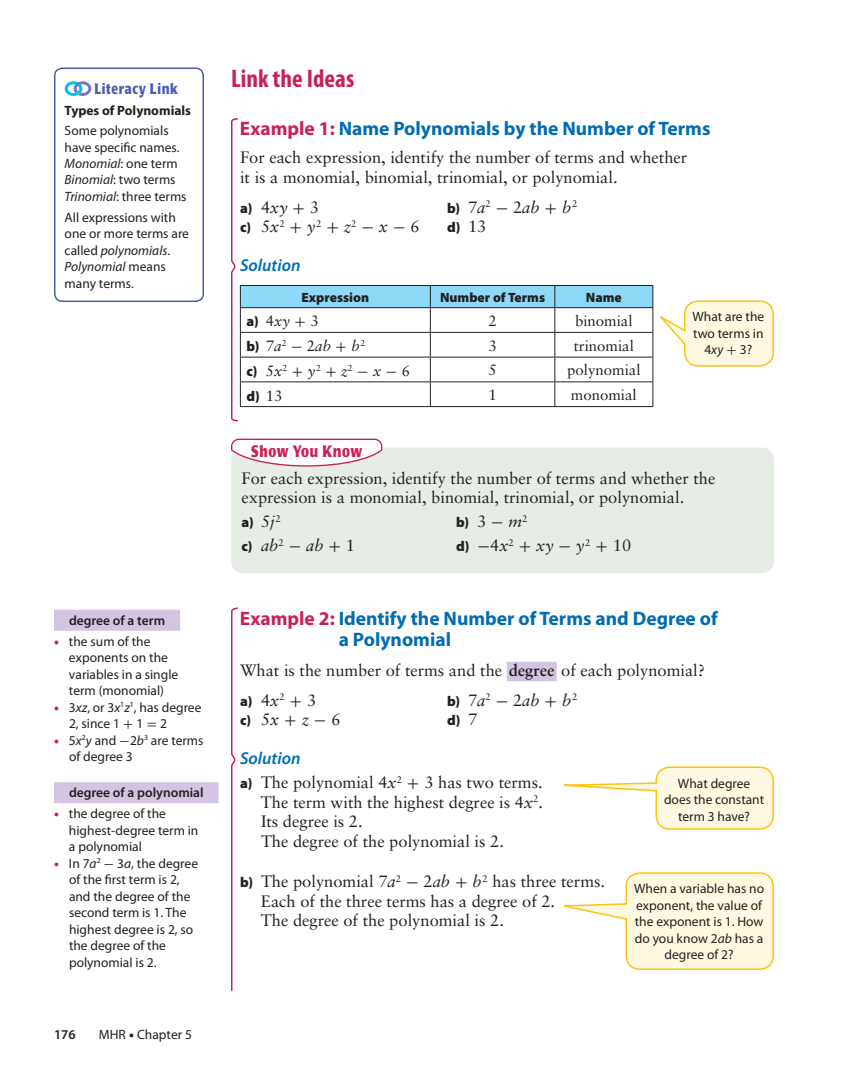
<style>
.page{position:relative;width:864px;height:1080px;background:#fff}
.page>*{position:absolute;margin:0;border:0;box-sizing:border-box;transform-origin:0 0}
.t1{font:700 condensed 25.5px "Myriad Pro";color:#c82254}
.t2{font:700 19.5px/21px "Myriad Pro";color:#006cb2}
.t3{font:italic 600 17.25px "Myriad Pro";color:#006cb2}
.t4{font:16.5px/19.5px "Sabon";color:#231f20}
.t5{font:italic 16.5px "Sabon";color:#231f20}
.t6{font:16.5px "Uni Math";color:#231f20}
.t7{font:700 16.35px "Poppl Laudatio";letter-spacing:.04em;color:#c82254;scale:.8 1}
.t8{font:15px "Sabon";color:#231f20}
.t9{font:italic 15px "Sabon";color:#231f20}
.t10{font:700 15px "Poppl Laudatio";letter-spacing:.05em;color:#4b5daa;scale:.8 1}
.t11{font:900 14.25px "Myriad Pro";color:#231f20}
.t12{font:13.5px/16.5px "Myriad Pro";color:#231f20}
.t13{font:600 13.5px "Myriad Pro";color:#231f20}
.t14{font:700 13.5px/19.5px "Myriad Pro";color:#231f20}
.t15{font:900 13.5px "Myriad Pro";color:#231f20}
.s1{font-weight:400}
.s2{font-style:italic}
.s3{font-weight:900;color:#c82254}
.s4{font-family:"Uni Math"}
.s5{font-weight:900}
.s6{color:#c82254}
.s7{font-family:"Sabon";font-weight:400;font-size:16.5px}
.s8{font-family:"Sabon";font-weight:400;font-style:italic;font-size:16.5px}
.s9{font-family:"Uni Math";font-weight:400;font-size:16.5px}
.s10{font-family:"Myriad Pro";font-weight:900;font-style:normal;font-size:14.25px}
.s11{font-style:normal}
.s12{font-family:"Uni Math";font-style:normal}
.s13{font-family:"Sabon";font-weight:400;font-size:15px}
.s14{font-family:"Sabon";font-weight:400;font-style:italic;font-size:15px}
.s15{font-family:"Uni Math";font-weight:400;font-size:15px}
.s16{font-family:"Myriad Pro";font-weight:900;font-size:14.25px}
.s17{font-family:"Sabon"}
.s18{font-family:"Sabon";font-style:italic}
.s19{font-weight:700}
</style>
<div class="page">
<div style="left:507px;top:662px;width:50px;height:19px;background:#d3c4e1"></div>
<div style="left:231px;top:448px;width:543px;height:125px;background:#e5ede5;border-radius:12px"></div>
<svg style="left:231px;top:439px;width:151px;height:28px"></svg>
<svg style="left:65px;top:81px;width:26px;height:15px"></svg>
<div style="left:54px;top:68px;width:150px;height:234px;border:2px solid #4b5daa;border-radius:8px"></div>
<div style="left:54px;top:610px;width:126px;height:21px;background:#d3c4e1"></div>
<div style="left:54px;top:782px;width:165px;height:21px;background:#d3c4e1"></div>
<svg style="left:564px;top:766px;width:210px;height:64px"></svg>
<svg style="left:563px;top:872px;width:211px;height:98px"></svg>
<svg style="left:231px;top:118px;width:543px;height:304px"></svg>
<svg style="left:231px;top:607px;width:7px;height:384px"></svg>
<p class="t10" style="left:95px;top:82px;width:106px">Literacy Link</p>
<p class="t14" style="left:65px;top:103px;width:128px">Types of Polynomials<br><span class="s1">Some polynomials</span></p>
<p class="t12" style="left:65px;top:140px;width:123px">have specific names.<br><span class="s2">Monomial</span>: one term<br><span class="s2">Binomial</span>: two terms<br><span class="s2">Trinomial</span>: three terms</p>
<p class="t12" style="left:65px;top:211px;width:126px">All expressions with one or more terms are called <span class="s2">polynomials</span>.<br><span class="s2">Polynomial</span> means many terms.</p>
<p class="t13" style="left:69px;top:615px;width:98px">degree of a term</p>
<p class="t12" style="left:69px;top:634px;width:111px;text-indent:-15px"><span class="s3">•</span> the sum of the exponents on the variables in a single term (monomial)</p>
<p class="t12" style="left:69px;top:700px;width:134px;text-indent:-15px"><span class="s3">•</span> 3<span class="s2">xz</span>, or 3<span class="s2">x</span><sup>1</sup><span class="s2">z</span><sup>1</sup>, has degree<br>2, since 1 <span class="s4">+</span> 1 <span class="s4">=</span> 2</p>
<p class="t12" style="left:69px;top:733px;width:136px;text-indent:-15px"><span class="s3">•</span> 5<span class="s2">x</span><sup>2</sup><span class="s2">y</span> and <span class="s4">-</span>2<span class="s2">b</span><sup>3</sup> are terms of degree 3</p>
<p class="t13" style="left:69px;top:788px;width:136px">degree of a polynomial</p>
<p class="t12" style="left:69px;top:807px;width:131px;text-indent:-15px"><span class="s3">•</span> the degree of the highest-degree term in a polynomial</p>
<p class="t12" style="left:69px;top:856px;width:131px;text-indent:-15px"><span class="s3">•</span> In 7<span class="s2">a</span><sup>2</sup> <span class="s4">-</span> 3<span class="s2">a</span>, the degree of the first term is 2, and the degree of the second term is 1. The highest degree is 2, so the degree of the polynomial is 2.</p>
<p class="t13" style="left:54px;top:1030px;width:23px">176</p>
<p class="t12" style="left:99px;top:1028px;width:95px">MHR <span class="s5">•</span> Chapter 5</p>
<p class="t1" style="left:231px;top:68px;width:125px">Link the Ideas</p>
<p class="t2" style="left:240px;top:119px;width:472px"><span class="s6">Example 1:</span> Name Polynomials by the Number of Terms</p>
<p class="t4" style="left:240px;top:149px;width:449px">For each expression, identify the number of terms and whether it is a monomial, binomial, trinomial, or polynomial.</p>
<p class="t11" style="left:240px;top:202px;width:81px">a) <span class="s7">4</span><span class="s8">xy</span> <span class="s9">+</span> <span class="s7">3</span></p>
<p class="t5" style="left:447px;top:200px;width:132px"><span class="s10">b)</span> <span class="s11">7</span>a<sup>2</sup> <span class="s12">-</span> <span class="s11">2</span>ab <span class="s12">+</span> b<sup>2</sup></p>
<p class="t5" style="left:240px;top:220px;width:181px"><span class="s10">c)</span> <span class="s11">5</span>x<sup>2</sup> <span class="s12">+</span>y<sup>2</sup> <span class="s12">+</span>z<sup>2</sup> <span class="s12">-</span>x <span class="s12">-</span> <span class="s11">6</span></p>
<p class="t11" style="left:447px;top:222px;width:41px">d) <span class="s7">13</span></p>
<p class="t3" style="left:240px;top:259px;width:62px">Solution</p>
<p class="t15" style="left:301px;top:292px;width:69px">Expression</p>
<p class="t15" style="left:440px;top:292px;width:107px">Number of Terms</p>
<p class="t15" style="left:586px;top:292px;width:37px">Name</p>
<p class="t11" style="left:246px;top:316px;width:74px">a) <span class="s13">4</span><span class="s14">xy</span> <span class="s15">+</span> <span class="s13">3</span></p>
<p class="t8" style="left:488px;top:314px;width:10px">2</p>
<p class="t8" style="left:575px;top:314px;width:59px">binomial</p>
<p class="t9" style="left:246px;top:340px;width:121px"><span class="s10">b)</span> <span class="s11">7</span>a<sup>2</sup> <span class="s12">-</span> <span class="s11">2</span>ab <span class="s12">+</span> b<sup>2</sup></p>
<p class="t8" style="left:488px;top:339px;width:10px">3</p>
<p class="t8" style="left:574px;top:339px;width:61px">trinomial</p>
<p class="t9" style="left:246px;top:364px;width:165px"><span class="s10">c)</span> <span class="s11">5</span>x<sup>2</sup> <span class="s12">+</span>y<sup>2</sup> <span class="s12">+</span>z<sup>2</sup> <span class="s12">-</span>x <span class="s12">-</span> <span class="s11">6</span></p>
<p class="t8" style="left:488px;top:364px;width:10px">5</p>
<p class="t8" style="left:567px;top:364px;width:75px">polynomial</p>
<p class="t11" style="left:246px;top:390px;width:38px">d) <span class="s13">13</span></p>
<p class="t8" style="left:488px;top:389px;width:10px">1</p>
<p class="t8" style="left:571px;top:389px;width:67px">monomial</p>
<p class="t12" style="left:693px;top:310px;width:73px;text-align:center">What are the two terms in<br>4<span class="s2">xy</span> <span class="s4">+</span> 3?</p>
<p class="t7" style="left:251px;top:444px;width:141px">Show You Know</p>
<p class="t4" style="left:242px;top:470px;width:475px">For each expression, identify the number of terms and whether the expression is a monomial, binomial, trinomial, or polynomial.</p>
<p class="t11" style="left:242px;top:517px;width:41px">a) <span class="s7">5</span><span class="s8">j</span><sup>2</sup></p>
<p class="t11" style="left:456px;top:517px;width:73px">b) <span class="s7">3</span> <span class="s9">-</span> <span class="s8">m</span><sup>2</sup></p>
<p class="t5" style="left:242px;top:539px;width:115px"><span class="s10">c)</span> ab<sup>2</sup> <span class="s12">-</span> ab <span class="s12">+</span> <span class="s11">1</span></p>
<p class="t6" style="left:456px;top:539px;width:177px"><span class="s16">d)</span> -<span class="s17">4</span><span class="s18">x</span><sup>2</sup> + <span class="s18">xy</span> - <span class="s18">y</span><sup>2</sup> + <span class="s17">10</span></p>
<p class="t2" style="left:339px;top:610px;width:381px;text-indent:-99px"><span class="s6">Example 2:</span> Identify the Number of Terms and Degree of a Polynomial</p>
<p class="t4" style="left:240px;top:662px;width:467px">What is the number of terms and the <span class="s19">degree</span> of each polynomial?</p>
<p class="t11" style="left:240px;top:696px;width:78px">a) <span class="s7">4</span><span class="s8">x</span><sup>2</sup> <span class="s9">+</span> <span class="s7">3</span></p>
<p class="t5" style="left:447px;top:693px;width:132px"><span class="s10">b)</span> <span class="s11">7</span>a<sup>2</sup> <span class="s12">-</span> <span class="s11">2</span>ab <span class="s12">+</span> b<sup>2</sup></p>
<p class="t11" style="left:240px;top:715px;width:102px">c) <span class="s7">5</span><span class="s8">x</span> <span class="s9">+</span> <span class="s8">z</span> <span class="s9">-</span> <span class="s7">6</span></p>
<p class="t11" style="left:447px;top:715px;width:32px">d) <span class="s7">7</span></p>
<p class="t3" style="left:240px;top:752px;width:62px">Solution</p>
<p class="t4" style="left:261px;top:774px;width:284px;text-indent:-21px"><span class="s16">a)</span> The polynomial 4<span class="s2">x</span><sup>2</sup> <span class="s4">+</span> 3 has two terms.<br>The term with the highest degree is 4<span class="s2">x</span><sup>2</sup>.<br>Its degree is 2.<br>The degree of the polynomial is 2.</p>
<p class="t4" style="left:261px;top:873px;width:346px;text-indent:-21px"><span class="s16">b)</span> The polynomial 7<span class="s2">a</span><sup>2</sup> <span class="s4">-</span> 2<span class="s2">ab</span> <span class="s4">+</span> <span class="s2">b</span><sup>2</sup> has three terms.<br>Each of the three terms has a degree of 2.<br>The degree of the polynomial is 2.</p>
<p class="t12" style="left:664px;top:776px;width:102px;text-align:center">What degree does the constant term 3 have?</p>
<p class="t12" style="left:634px;top:882px;width:132px;text-align:center">When a variable has no exponent, the value of the exponent is 1. How do you know 2<span class="s2">ab</span> has a degree of 2?</p>
</div>
